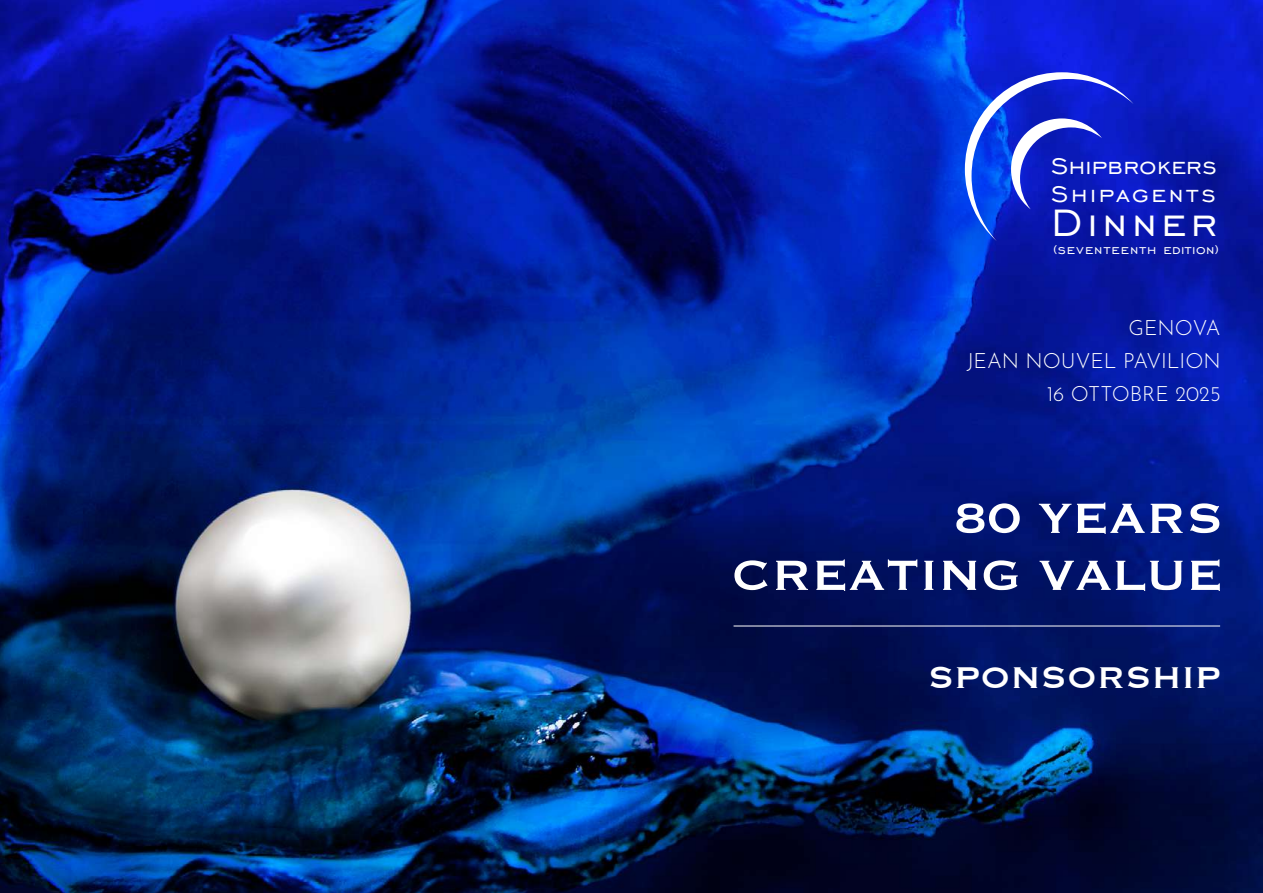
<style>
.page{position:relative;width:1263px;height:893px;background:#fff}
.page>*{position:absolute;margin:0;border:0;box-sizing:border-box;transform-origin:0 0}
.t1{font:55.5px/57px "Copperplate";color:#fff;text-align:right}
.t2{font:49.05px "Engravers Gothic BT";letter-spacing:.095em;color:#fff}
.t3{font:39px "Copperplate";color:#fff}
.t4{font:29.1px/28.3px "Engravers Gothic BT";letter-spacing:.015em;color:#fff}
.t5{font:100 21px/33px "Josefin Sans";color:#fff;text-align:right}
.t6{font:16.5px "Engravers Gothic BT";letter-spacing:.065em;color:#fff}
</style>
<div class="page">
<img style="left:0;top:0;width:1263px;height:893px">
<hr style="left:733px;top:626px;width:487px;height:1px;background:#fff">
<svg style="left:965px;top:72px;width:169px;height:169px;background:#233bce"></svg>
<h3 class="t4" style="left:1051px;top:151px;width:167px">Shipbrokers<br>Shipagents</h3>
<h2 class="t2" style="left:1051px;top:195px;width:168px">Dinner</h2>
<p class="t6" style="left:1053px;top:240px;width:167px">(seventeenth edition)</p>
<p class="t5" style="left:967px;top:309px;width:256px">GENOVA<br>JEAN NOUVEL PAVILION<br>16 OTTOBRE 2025</p>
<h1 class="t1" style="left:731px;top:486px;width:493px">80 YEARS<br>CREATING VALUE</h1>
<h3 class="t3" style="left:928px;top:652px;width:294px">SPONSORSHIP</h3>
</div>
